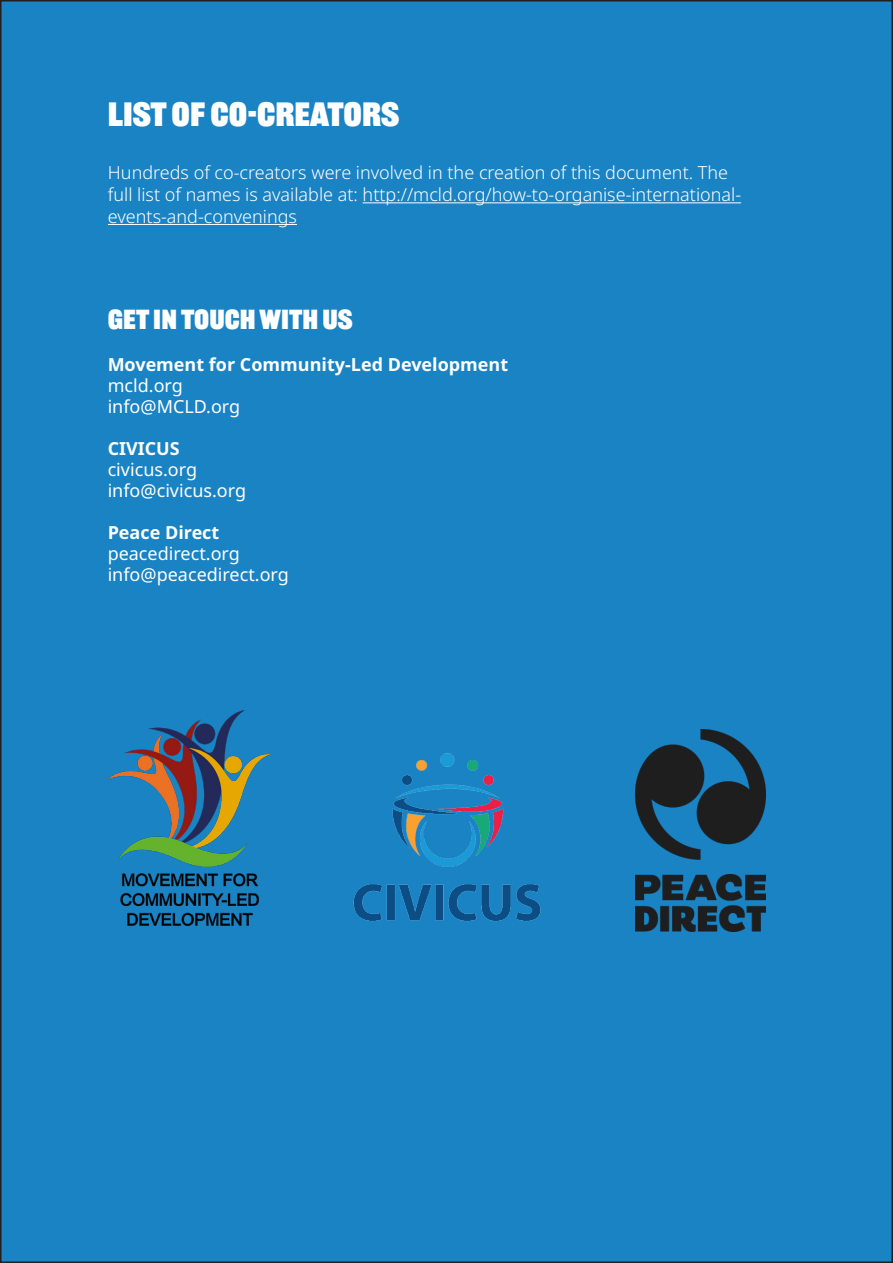
<style>
.page{position:relative;width:893px;height:1263px;background:#fff}
.page>*{position:absolute;margin:0;border:0;box-sizing:border-box;transform-origin:0 0}
.t1{font:700 33px "Railroad Gothic ATF";color:#fff}
.t2{font:700 27px "Railroad Gothic ATF";color:#fff}
.t3{font:300 18px/21.6px "Noto Sans";color:#fff}
.t4{font:18px/21px "Noto Sans";color:#fff}
.t5{font:700 18px "Noto Sans";color:#fff}
</style>
<div class="page">
<div style="left:1px;top:1px;width:891px;height:1261px;background:#1a83c4"></div>
<img style="left:353px;top:753px;width:188px;height:169px">
<img style="left:108px;top:711px;width:162px;height:215px">
<img style="left:635px;top:730px;width:130px;height:201px">
<hr style="left:363px;top:202px;width:378px;height:1px;background:#fff">
<hr style="left:108px;top:224px;width:189px;height:1px;background:#fff">
<h1 class="t1" style="left:108px;top:94px;width:293px">LIST OF CO-CREATORS</h1>
<p class="t3" style="left:108px;top:163px;width:635px">Hundreds of co-creators were involved in the creation of this document. The full list of names is available at: http://mcld.org/how-to-organise-international&shy;events-and-convenings</p>
<h2 class="t2" style="left:108px;top:302px;width:247px">GET IN TOUCH WITH US</h2>
<p class="t5" style="left:108px;top:352px;width:402px">Movement for Community-Led Development</p>
<p class="t4" style="left:108px;top:376px;width:134px">mcld.org info@MCLD.org</p>
<p class="t5" style="left:108px;top:436px;width:74px">CIVICUS</p>
<p class="t4" style="left:108px;top:460px;width:140px">civicus.org info@civicus.org</p>
<p class="t5" style="left:108px;top:520px;width:113px">Peace Direct</p>
<p class="t4" style="left:108px;top:544px;width:183px">peacedirect.org info@peacedirect.org</p>
</div>
